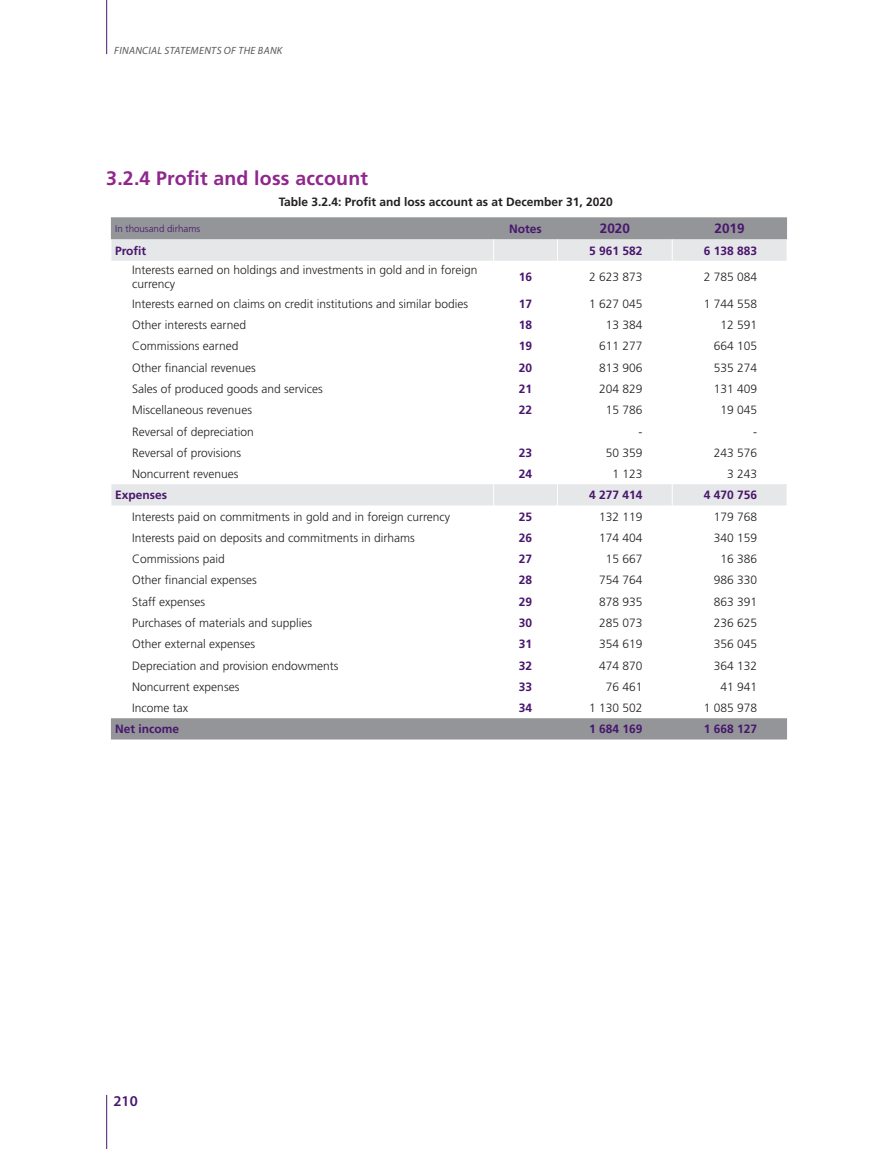
<style>
.page{position:relative;width:893px;height:1149px;background:#fff}
.page>*{position:absolute;margin:0;border:0;box-sizing:border-box;transform-origin:0 0}
.TITRE_2{font:700 19.5px "Frutiger";letter-spacing:.01em;color:#8f278d}
.t1{font:600 15px "Myriad Pro";color:#48166d}
.t2{font:700 13.5px "Frutiger";color:#48166d}
.t3{font:300 12px/14.4px "Frutiger";color:#231f20}
.t4{font:700 12px "Frutiger";color:#48166d}
.TITRE_TABLEAU{font:700 12px "Frutiger";color:#231f20}
.t5{font:italic 10.5px "Myriad Pro";letter-spacing:.03em;color:#57585a}
.t6{font:300 9.75px "Frutiger";color:#48166d}
</style>
<div class="page">
<svg style="left:111px;top:217px;width:676px;height:522px"></svg>
<svg style="left:111px;top:239px;width:676px;height:266px"></svg>
<svg style="left:111px;top:484px;width:1px;height:21px"></svg>
<svg style="left:493px;top:484px;width:1px;height:21px"></svg>
<svg style="left:557px;top:484px;width:1px;height:21px"></svg>
<svg style="left:672px;top:484px;width:1px;height:21px"></svg>
<svg style="left:111px;top:239px;width:1px;height:22px"></svg>
<svg style="left:493px;top:239px;width:1px;height:22px"></svg>
<svg style="left:557px;top:239px;width:1px;height:22px"></svg>
<svg style="left:672px;top:239px;width:1px;height:22px"></svg>
<hr style="left:106px;top:0;width:1px;height:54px;background:#48166d">
<hr style="left:106px;top:1094px;width:1px;height:54px;background:#48166d">
<p class="t5" style="left:114px;top:44px;width:170px">FINANCIAL STATEMENTS OF THE BANK</p>
<p class="TITRE_2" style="left:106px;top:166px;width:263px">3.2.4 Profit and loss account</p>
<p class="TITRE_TABLEAU" style="left:279px;top:195px;width:335px">Table 3.2.4: Profit and loss account as at December 31, 2020</p>
<p class="t6" style="left:115px;top:223px;width:87px">In thousand dirhams</p>
<p class="t4" style="left:509px;top:221px;width:34px">Notes</p>
<p class="t2" style="left:600px;top:221px;width:32px">2020</p>
<p class="t2" style="left:715px;top:221px;width:32px">2019</p>
<p class="t4" style="left:115px;top:243px;width:33px">Profit</p>
<p class="t4" style="left:589px;top:243px;width:55px">5 961 582</p>
<p class="t4" style="left:704px;top:243px;width:55px">6 138 883</p>
<p class="t3" style="left:132px;top:263px;width:347px">Interests earned on holdings and investments in gold and in foreign currency</p>
<p class="t4" style="left:519px;top:270px;width:15px">16</p>
<p class="t3" style="left:589px;top:270px;width:55px">2 623 873</p>
<p class="t3" style="left:704px;top:270px;width:55px">2 785 084</p>
<p class="t3" style="left:132px;top:296px;width:337px">Interests earned on claims on credit institutions and similar bodies</p>
<p class="t4" style="left:519px;top:296px;width:15px">17</p>
<p class="t3" style="left:589px;top:296px;width:55px">1 627 045</p>
<p class="t3" style="left:704px;top:296px;width:55px">1 744 558</p>
<p class="t3" style="left:132px;top:318px;width:115px">Other interests earned</p>
<p class="t4" style="left:519px;top:318px;width:15px">18</p>
<p class="t3" style="left:606px;top:318px;width:38px">13 384</p>
<p class="t3" style="left:721px;top:318px;width:38px">12 591</p>
<p class="t3" style="left:132px;top:339px;width:108px">Commissions earned</p>
<p class="t4" style="left:519px;top:339px;width:15px">19</p>
<p class="t3" style="left:599px;top:339px;width:45px">611 277</p>
<p class="t3" style="left:714px;top:339px;width:45px">664 105</p>
<p class="t3" style="left:132px;top:360px;width:125px">Other financial revenues</p>
<p class="t4" style="left:519px;top:360px;width:15px">20</p>
<p class="t3" style="left:599px;top:360px;width:45px">813 906</p>
<p class="t3" style="left:714px;top:360px;width:45px">535 274</p>
<p class="t3" style="left:132px;top:381px;width:192px">Sales of produced goods and services</p>
<p class="t4" style="left:519px;top:381px;width:15px">21</p>
<p class="t3" style="left:599px;top:381px;width:45px">204 829</p>
<p class="t3" style="left:714px;top:381px;width:45px">131 409</p>
<p class="t3" style="left:132px;top:403px;width:121px">Miscellaneous revenues</p>
<p class="t4" style="left:519px;top:403px;width:15px">22</p>
<p class="t3" style="left:606px;top:403px;width:38px">15 786</p>
<p class="t3" style="left:721px;top:403px;width:38px">19 045</p>
<p class="t3" style="left:132px;top:424px;width:123px">Reversal of depreciation</p>
<p class="t3" style="left:638px;top:424px;width:5px">-</p>
<p class="t3" style="left:753px;top:424px;width:5px">-</p>
<p class="t3" style="left:132px;top:445px;width:111px">Reversal of provisions</p>
<p class="t4" style="left:519px;top:445px;width:15px">23</p>
<p class="t3" style="left:606px;top:445px;width:38px">50 359</p>
<p class="t3" style="left:714px;top:445px;width:45px">243 576</p>
<p class="t3" style="left:132px;top:467px;width:108px">Noncurrent revenues</p>
<p class="t4" style="left:519px;top:466px;width:15px">24</p>
<p class="t3" style="left:612px;top:467px;width:32px">1 123</p>
<p class="t3" style="left:727px;top:467px;width:32px">3 243</p>
<p class="t4" style="left:115px;top:488px;width:54px">Expenses</p>
<p class="t4" style="left:589px;top:488px;width:55px">4 277 414</p>
<p class="t4" style="left:704px;top:488px;width:55px">4 470 756</p>
<p class="t3" style="left:132px;top:509px;width:320px">Interests paid on commitments in gold and in foreign currency</p>
<p class="t4" style="left:519px;top:509px;width:15px">25</p>
<p class="t3" style="left:599px;top:509px;width:45px">132 119</p>
<p class="t3" style="left:714px;top:509px;width:45px">179 768</p>
<p class="t3" style="left:132px;top:530px;width:284px">Interests paid on deposits and commitments in dirhams</p>
<p class="t4" style="left:519px;top:530px;width:15px">26</p>
<p class="t3" style="left:599px;top:530px;width:45px">174 404</p>
<p class="t3" style="left:714px;top:530px;width:45px">340 159</p>
<p class="t3" style="left:132px;top:552px;width:94px">Commissions paid</p>
<p class="t4" style="left:519px;top:552px;width:15px">27</p>
<p class="t3" style="left:606px;top:552px;width:38px">15 667</p>
<p class="t3" style="left:721px;top:552px;width:38px">16 386</p>
<p class="t3" style="left:132px;top:573px;width:126px">Other financial expenses</p>
<p class="t4" style="left:519px;top:573px;width:15px">28</p>
<p class="t3" style="left:599px;top:573px;width:45px">754 764</p>
<p class="t3" style="left:714px;top:573px;width:45px">986 330</p>
<p class="t3" style="left:132px;top:594px;width:75px">Staff expenses</p>
<p class="t4" style="left:519px;top:594px;width:15px">29</p>
<p class="t3" style="left:599px;top:594px;width:45px">878 935</p>
<p class="t3" style="left:714px;top:594px;width:45px">863 391</p>
<p class="t3" style="left:132px;top:615px;width:181px">Purchases of materials and supplies</p>
<p class="t4" style="left:519px;top:615px;width:15px">30</p>
<p class="t3" style="left:599px;top:615px;width:45px">285 073</p>
<p class="t3" style="left:714px;top:615px;width:45px">236 625</p>
<p class="t3" style="left:132px;top:637px;width:124px">Other external expenses</p>
<p class="t4" style="left:519px;top:637px;width:15px">31</p>
<p class="t3" style="left:599px;top:637px;width:45px">354 619</p>
<p class="t3" style="left:714px;top:637px;width:45px">356 045</p>
<p class="t3" style="left:132px;top:658px;width:208px">Depreciation and provision endowments</p>
<p class="t4" style="left:519px;top:658px;width:15px">32</p>
<p class="t3" style="left:599px;top:658px;width:45px">474 870</p>
<p class="t3" style="left:714px;top:658px;width:45px">364 132</p>
<p class="t3" style="left:132px;top:679px;width:109px">Noncurrent expenses</p>
<p class="t4" style="left:519px;top:679px;width:15px">33</p>
<p class="t3" style="left:606px;top:679px;width:38px">76 461</p>
<p class="t3" style="left:721px;top:679px;width:38px">41 941</p>
<p class="t3" style="left:132px;top:700px;width:57px">Income tax</p>
<p class="t4" style="left:519px;top:700px;width:15px">34</p>
<p class="t3" style="left:589px;top:700px;width:55px">1 130 502</p>
<p class="t3" style="left:704px;top:700px;width:55px">1 085 978</p>
<p class="t4" style="left:115px;top:722px;width:66px">Net income</p>
<p class="t4" style="left:589px;top:722px;width:55px">1 684 169</p>
<p class="t4" style="left:704px;top:722px;width:55px">1 668 127</p>
<p class="t1" style="left:113px;top:1091px;width:26px">210</p>
</div>
